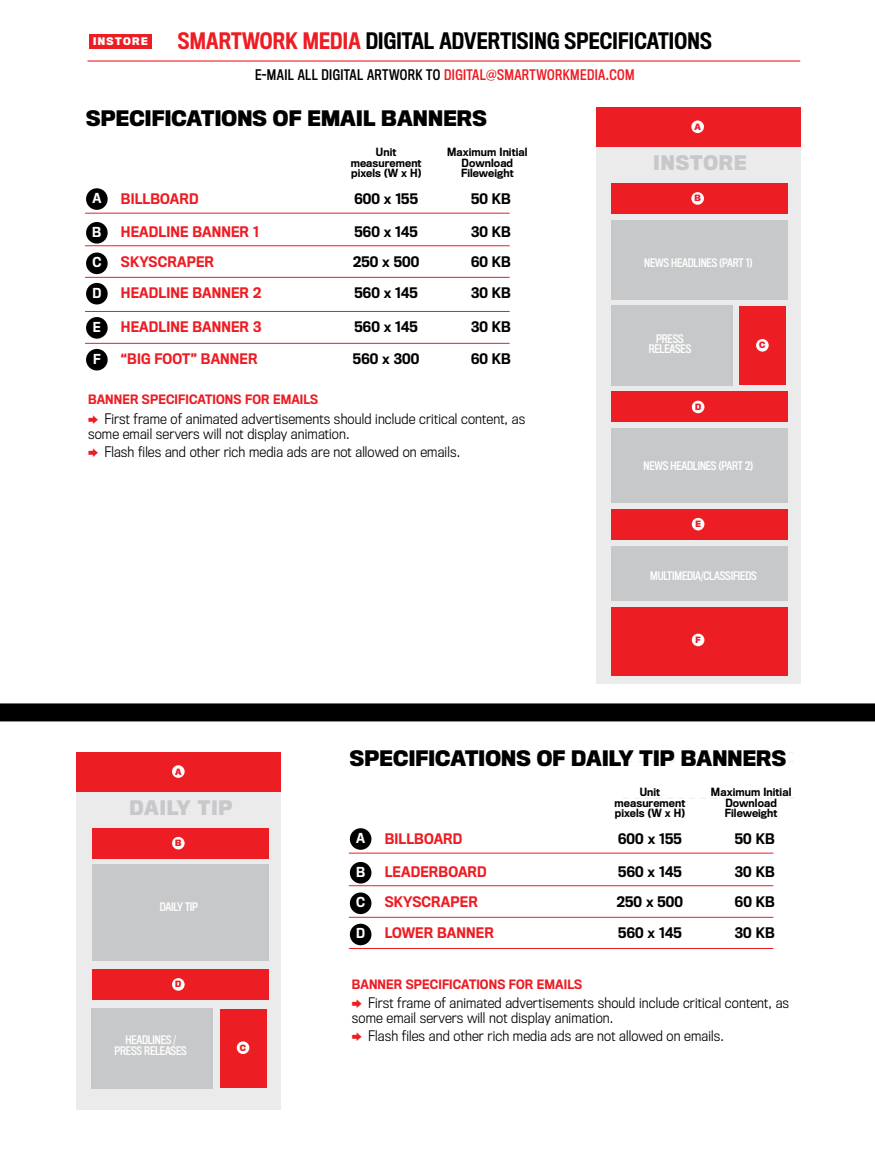
<style>
.page{position:relative;width:875px;height:1155px;background:#fff}
.page>*{position:absolute;margin:0;border:0;box-sizing:border-box;transform-origin:0 0}
.t1{font:500 21px "Titling Gothic FB Cond";letter-spacing:.01em;color:#000}
.t2{font:700 19.8px "Titling Gothic FB Narrow";letter-spacing:.01em;color:#000}
.t3{font:700 18.6px "Titling Gothic FB Narrow";letter-spacing:.05em;color:#c7c8ca}
.t4{font:300 13.5px/15px "Titling Gothic FB Narrow";letter-spacing:.01em;color:#000}
.t5{font:500 13.5px "Titling Gothic FB Narrow";letter-spacing:.01em;color:#ed1d24}
.t6{font:500 13.5px "Titling Gothic FB Narrow";letter-spacing:.01em;color:#000}
.t7{font:13.5px "Titling Gothic FB Cond Standard";letter-spacing:.03em;color:#ed1d24}
.t8{font:500 12.75px "Titling Gothic FB Narrow";color:#fff}
.t9{font:500 12px "Titling Gothic FB Narrow";letter-spacing:.01em;color:#ed1d24}
.t10{font:10.95px/10.9px "Titling Gothic FB Cond Standard";letter-spacing:-.015em;color:#fff;text-align:center}
.t11{font:500 10.5px/10.5px "Titling Gothic FB Narrow";letter-spacing:.01em;color:#000;text-align:center}
.t12{font:700 9.75px "Titling Gothic FB Narrow";letter-spacing:.15em;color:#fff}
.t13{font:700 8.1px "Titling Gothic FB Narrow";color:#ed1d24}
.s1{color:#ed1d24}
.s2{color:#000}
.s3{font-family:"Click Bits Arrows One";font-weight:400;color:#ed1d24}
</style>
<div class="page">
<svg style="left:627px;top:761px;width:166px;height:1px"></svg>
<svg style="left:627px;top:752px;width:166px;height:1px"></svg>
<svg style="left:623px;top:798px;width:171px;height:1px"></svg>
<div style="left:0;top:703px;width:874px;height:18px;background:#000"></div>
<hr style="left:87px;top:60px;width:712px;height:2px;background:#ed1d24">
<div style="left:595px;top:110px;width:205px;height:574px;background:#ebebec"></div>
<div style="left:595px;top:107px;width:205px;height:40px;background:#ed1d24"></div>
<div style="left:738px;top:307px;width:47px;height:78px;background:#ed1d24"></div>
<div style="left:611px;top:183px;width:176px;height:31px;background:#ed1d24"></div>
<div style="left:611px;top:392px;width:176px;height:30px;background:#ed1d24"></div>
<div style="left:611px;top:509px;width:176px;height:31px;background:#ed1d24"></div>
<div style="left:611px;top:607px;width:176px;height:68px;background:#ed1d24"></div>
<div style="left:610px;top:306px;width:122px;height:80px;background:#c7c8ca"></div>
<div style="left:610px;top:220px;width:177px;height:80px;background:#c7c8ca"></div>
<div style="left:610px;top:428px;width:177px;height:75px;background:#c7c8ca"></div>
<div style="left:610px;top:546px;width:177px;height:55px;background:#c7c8ca"></div>
<svg style="left:755px;top:339px;width:13px;height:13px"></svg>
<div style="left:691px;top:634px;width:13px;height:12px;background:#fff;border-radius:50%"></div>
<div style="left:691px;top:518px;width:13px;height:12px;background:#fff;border-radius:50%"></div>
<div style="left:691px;top:401px;width:13px;height:12px;background:#fff;border-radius:50%"></div>
<div style="left:691px;top:120px;width:12px;height:13px;background:#fff;border-radius:50%"></div>
<div style="left:691px;top:192px;width:12px;height:13px;background:#fff;border-radius:50%"></div>
<div style="left:76px;top:755px;width:205px;height:355px;background:#ebebec"></div>
<div style="left:76px;top:752px;width:205px;height:40px;background:#ed1d24"></div>
<div style="left:219px;top:1009px;width:47px;height:79px;background:#ed1d24"></div>
<div style="left:92px;top:828px;width:176px;height:31px;background:#ed1d24"></div>
<div style="left:92px;top:969px;width:176px;height:31px;background:#ed1d24"></div>
<div style="left:92px;top:1008px;width:121px;height:80px;background:#c7c8ca"></div>
<div style="left:92px;top:864px;width:176px;height:97px;background:#c7c8ca"></div>
<div style="left:237px;top:1041px;width:12px;height:13px;background:#fff;border-radius:50%"></div>
<div style="left:172px;top:765px;width:12px;height:13px;background:#fff;border-radius:50%"></div>
<div style="left:172px;top:837px;width:12px;height:12px;background:#fff;border-radius:50%"></div>
<div style="left:172px;top:978px;width:12px;height:13px;background:#fff;border-radius:50%"></div>
<hr style="left:85px;top:213px;width:424px;height:1px;background:#ed1d24">
<hr style="left:348px;top:853px;width:425px;height:1px;background:#ed1d24">
<hr style="left:85px;top:245px;width:424px;height:1px;background:#ed1d24">
<hr style="left:348px;top:885px;width:425px;height:1px;background:#ed1d24">
<hr style="left:85px;top:277px;width:424px;height:1px;background:#ed1d24">
<hr style="left:348px;top:917px;width:425px;height:1px;background:#ed1d24">
<hr style="left:348px;top:948px;width:425px;height:1px;background:#ed1d24">
<hr style="left:85px;top:311px;width:424px;height:1px;background:#ed1d24">
<hr style="left:85px;top:343px;width:424px;height:1px;background:#ed1d24">
<div style="left:86px;top:188px;width:22px;height:22px;background:#000;border-radius:50%"></div>
<div style="left:350px;top:828px;width:21px;height:22px;background:#000;border-radius:50%"></div>
<div style="left:86px;top:222px;width:22px;height:22px;background:#000;border-radius:50%"></div>
<div style="left:350px;top:862px;width:21px;height:22px;background:#000;border-radius:50%"></div>
<div style="left:86px;top:253px;width:22px;height:21px;background:#000;border-radius:50%"></div>
<div style="left:350px;top:893px;width:21px;height:21px;background:#000;border-radius:50%"></div>
<div style="left:350px;top:924px;width:21px;height:21px;background:#000;border-radius:50%"></div>
<div style="left:86px;top:283px;width:22px;height:21px;background:#000;border-radius:50%"></div>
<div style="left:86px;top:317px;width:22px;height:22px;background:#000;border-radius:50%"></div>
<div style="left:86px;top:349px;width:22px;height:21px;background:#000;border-radius:50%"></div>
<div style="left:89px;top:34px;width:63px;height:15px;background:#ed1d24"></div>
<p class="t12" style="left:93px;top:35px;width:56px">INSTORE</p>
<h1 class="t1" style="left:178px;top:29px;width:535px"><span class="s1">SMARTWORK MEDIA</span> DIGITAL ADVERTISING SPECIFICATIONS</h1>
<p class="t7" style="left:255px;top:67px;width:381px"><span class="s2">E-MAIL ALL DIGITAL ARTWORK TO</span> DIGITAL@SMARTWORKMEDIA.COM</p>
<h2 class="t2" style="left:86px;top:107px;width:402px">SPECIFICATIONS OF EMAIL BANNERS</h2>
<p class="t11" style="left:350px;top:147px;width:72px">Unit measurement pixels (W x H)</p>
<p class="t11" style="left:447px;top:147px;width:82px">Maximum Initial<br>Download<br>Fileweight</p>
<p class="t8" style="left:92px;top:191px;width:10px">A</p>
<p class="t5" style="left:121px;top:191px;width:79px">BILLBOARD</p>
<p class="t6" style="left:354px;top:191px;width:65px">600 x 155</p>
<p class="t6" style="left:471px;top:191px;width:41px">50 KB</p>
<p class="t8" style="left:92px;top:225px;width:11px">B</p>
<p class="t5" style="left:121px;top:224px;width:139px">HEADLINE BANNER 1</p>
<p class="t6" style="left:354px;top:224px;width:65px">560 x 145</p>
<p class="t6" style="left:471px;top:224px;width:41px">30 KB</p>
<p class="t8" style="left:92px;top:255px;width:10px">C</p>
<p class="t5" style="left:121px;top:254px;width:95px">SKYSCRAPER</p>
<p class="t6" style="left:353px;top:254px;width:68px">250 x 500</p>
<p class="t6" style="left:471px;top:254px;width:41px">60 KB</p>
<p class="t6" style="left:471px;top:285px;width:41px">30 KB</p>
<p class="t6" style="left:471px;top:319px;width:41px">30 KB</p>
<p class="t6" style="left:471px;top:351px;width:41px">60 KB</p>
<p class="t6" style="left:354px;top:285px;width:65px">560 x 145</p>
<p class="t6" style="left:354px;top:319px;width:65px">560 x 145</p>
<p class="t6" style="left:353px;top:351px;width:68px">560 x 300</p>
<p class="t5" style="left:121px;top:285px;width:142px">HEADLINE BANNER 2</p>
<p class="t5" style="left:121px;top:319px;width:142px">HEADLINE BANNER 3</p>
<p class="t5" style="left:121px;top:351px;width:138px">“BIG FOOT” BANNER</p>
<p class="t8" style="left:92px;top:285px;width:10px">D</p>
<p class="t8" style="left:93px;top:320px;width:9px">E</p>
<p class="t8" style="left:93px;top:351px;width:9px">F</p>
<p class="t9" style="left:88px;top:393px;width:232px">BANNER SPECIFICATIONS FOR EMAILS</p>
<p class="t4" style="left:88px;top:411px;width:438px"><span class="s3">2</span> First frame of animated advertisements should include critical content, as some email servers will not display animation.</p>
<p class="t4" style="left:88px;top:444px;width:373px"><span class="s3">2</span> Flash files and other rich media ads are not allowed on emails.</p>
<p class="t13" style="left:694px;top:122px;width:8px">A</p>
<h3 class="t3" style="left:653px;top:152px;width:95px">INSTORE</h3>
<p class="t13" style="left:694px;top:194px;width:8px">B</p>
<p class="t10" style="left:644px;top:257px;width:109px">NEWS HEADLINES (PART 1)</p>
<p class="t10" style="left:648px;top:333px;width:44px">PRESS<br>RELEASES</p>
<p class="t13" style="left:694px;top:402px;width:8px">D</p>
<p class="t13" style="left:759px;top:341px;width:8px">C</p>
<p class="t10" style="left:643px;top:461px;width:111px">NEWS HEADLINES (PART 2)</p>
<p class="t13" style="left:695px;top:519px;width:7px">E</p>
<p class="t10" style="left:650px;top:571px;width:108px">MULTIMEDIA/CLASSIFIEDS</p>
<p class="t13" style="left:695px;top:635px;width:7px">F</p>
<p class="t13" style="left:175px;top:767px;width:8px">A</p>
<h3 class="t3" style="left:129px;top:797px;width:104px">DAILY TIP</h3>
<p class="t13" style="left:175px;top:838px;width:8px">B</p>
<p class="t10" style="left:160px;top:902px;width:40px">DAILY TIP</p>
<p class="t13" style="left:175px;top:980px;width:8px">D</p>
<p class="t10" style="left:114px;top:1035px;width:74px">HEADLINES /<br>PRESS RELEASES</p>
<p class="t13" style="left:240px;top:1043px;width:8px">C</p>
<h2 class="t2" style="left:350px;top:747px;width:437px">SPECIFICATIONS OF DAILY TIP BANNERS</h2>
<p class="t11" style="left:614px;top:787px;width:72px">Unit measurement pixels (W x H)</p>
<p class="t11" style="left:710px;top:787px;width:82px">Maximum Initial<br>Download<br>Fileweight</p>
<p class="t8" style="left:356px;top:831px;width:10px">A</p>
<p class="t5" style="left:384px;top:831px;width:79px">BILLBOARD</p>
<p class="t6" style="left:618px;top:831px;width:65px">600 x 155</p>
<p class="t6" style="left:734px;top:831px;width:41px">50 KB</p>
<p class="t8" style="left:356px;top:865px;width:11px">B</p>
<p class="t5" style="left:384px;top:864px;width:103px">LEADERBOARD</p>
<p class="t6" style="left:618px;top:864px;width:65px">560 x 145</p>
<p class="t6" style="left:734px;top:864px;width:41px">30 KB</p>
<p class="t8" style="left:356px;top:895px;width:10px">C</p>
<p class="t8" style="left:356px;top:926px;width:10px">D</p>
<p class="t5" style="left:384px;top:894px;width:95px">SKYSCRAPER</p>
<p class="t5" style="left:384px;top:925px;width:111px">LOWER BANNER</p>
<p class="t6" style="left:616px;top:894px;width:68px">250 x 500</p>
<p class="t6" style="left:618px;top:925px;width:65px">560 x 145</p>
<p class="t6" style="left:734px;top:894px;width:41px">60 KB</p>
<p class="t6" style="left:734px;top:925px;width:41px">30 KB</p>
<p class="t9" style="left:351px;top:977px;width:232px">BANNER SPECIFICATIONS FOR EMAILS</p>
<p class="t4" style="left:351px;top:996px;width:438px"><span class="s3">2</span> First frame of animated advertisements should include critical content, as some email servers will not display animation.</p>
<p class="t4" style="left:351px;top:1029px;width:373px"><span class="s3">2</span> Flash files and other rich media ads are not allowed on emails.</p>
</div>
